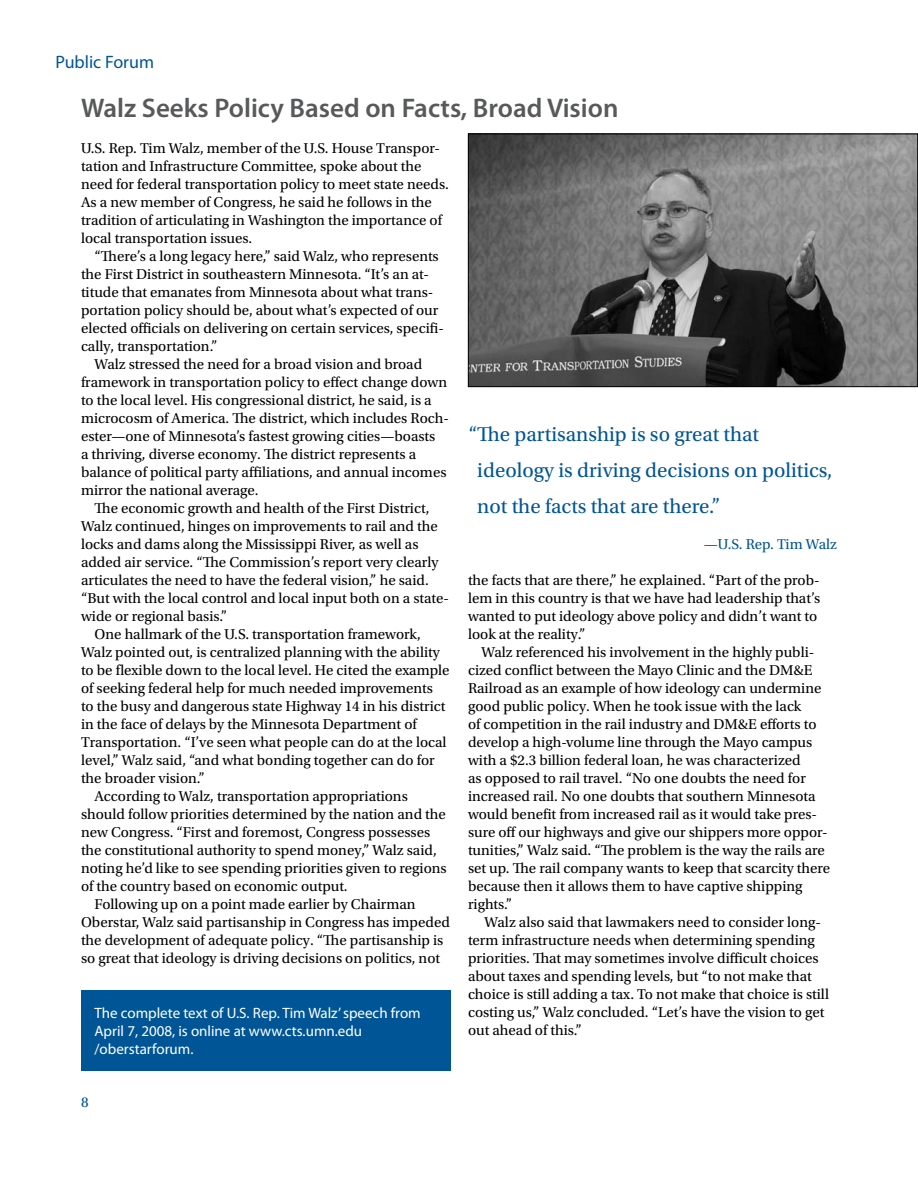
<style>
.page{position:relative;width:918px;height:1188px;background:#fff}
.page>*{position:absolute;margin:0;border:0;box-sizing:border-box;transform-origin:0 0}
.t1{font:600 27px "Myriad Pro";color:#58595b}
.t2{font:21px/36px "Utopia Std";color:#005596}
.t3{font:18px "Myriad Pro";color:#005596}
.t4{font:15px/18px "Utopia Std";color:#000}
.t5{font:15px/18px "Myriad Pro";color:#fff}
.t6{font:15px "Utopia Std";color:#005596}
</style>
<div class="page">
<div style="left:81px;top:990px;width:370px;height:81px;background:#005596"></div>
<img style="left:470px;top:136px;width:446px;height:249px">
<div style="left:468px;top:134px;width:450px;height:253px;border:1px solid #000"></div>
<p class="t3" style="left:55px;top:50px;width:100px">Public Forum</p>
<h1 class="t1" style="left:81px;top:91px;width:539px">Walz Seeks Policy Based on Facts, Broad Vision</h1>
<p class="t4" style="left:81px;top:139px;width:369px">U.S. Rep. Tim Walz, member of the U.S. House Transpor&shy;tation and Infrastructure Committee, spoke about the need for federal transportation policy to meet state needs.<br>As a new member of Congress, he said he follows in the tradition of articulating in Washington the importance of local transportation issues.</p>
<p class="t4" style="left:81px;top:247px;width:364px;text-indent:14px">“There’s a long legacy here,” said Walz, who represents the First District in southeastern Minnesota. “It’s an at&shy;titude that emanates from Minnesota about what trans&shy;portation policy should be, about what’s expected of our elected officials on delivering on certain services, specifi&shy;cally, transportation.”</p>
<p class="t4" style="left:81px;top:355px;width:370px;text-indent:14px">Walz stressed the need for a broad vision and broad framework in transportation policy to effect change down to the local level. His congressional district, he said, is a microcosm of America. The district, which includes Roch&shy;ester—one of Minnesota’s fastest growing cities—boasts<br>a thriving, diverse economy. The district represents a balance of political party affiliations, and annual incomes mirror the national average.</p>
<p class="t4" style="left:94px;top:499px;width:336px">The economic growth and health of the First District,</p>
<p class="t4" style="left:81px;top:517px;width:358px">Walz continued, hinges on improvements to rail and the</p>
<p class="t4" style="left:81px;top:535px;width:339px">locks and dams along the Mississippi River, as well as</p>
<p class="t4" style="left:81px;top:553px;width:359px">added air service. “The Commission’s report very clearly</p>
<p class="t4" style="left:81px;top:571px;width:349px">articulates the need to have the federal vision,” he said.</p>
<p class="t4" style="left:81px;top:589px;width:370px">“But with the local control and local input both on a state-</p>
<p class="t4" style="left:81px;top:607px;width:148px">wide or regional basis.”</p>
<p class="t4" style="left:94px;top:625px;width:328px">One hallmark of the U.S. transportation framework,</p>
<p class="t4" style="left:81px;top:643px;width:360px">Walz pointed out, is centralized planning with the ability</p>
<p class="t4" style="left:81px;top:661px;width:370px">to be flexible down to the local level. He cited the example</p>
<p class="t4" style="left:81px;top:679px;width:353px">of seeking federal help for much needed improvements</p>
<p class="t4" style="left:81px;top:697px;width:366px">to the busy and dangerous state Highway 14 in his district</p>
<p class="t4" style="left:81px;top:715px;width:337px">in the face of delays by the Minnesota Department of</p>
<p class="t4" style="left:81px;top:733px;width:367px">Transportation. “I’ve seen what people can do at the local</p>
<p class="t4" style="left:81px;top:751px;width:355px">level,” Walz said, “and what bonding together can do for</p>
<p class="t4" style="left:81px;top:769px;width:125px">the broader vision.”</p>
<p class="t4" style="left:94px;top:787px;width:315px">According to Walz, transportation appropriations</p>
<p class="t4" style="left:81px;top:805px;width:366px">should follow priorities determined by the nation and the</p>
<p class="t4" style="left:81px;top:823px;width:351px">new Congress. “First and foremost, Congress possesses</p>
<p class="t4" style="left:81px;top:841px;width:357px">the constitutional authority to spend money,” Walz said,</p>
<p class="t4" style="left:81px;top:859px;width:367px">noting he’d like to see spending priorities given to regions</p>
<p class="t4" style="left:81px;top:877px;width:268px">of the country based on economic output.</p>
<p class="t4" style="left:94px;top:895px;width:323px">Following up on a point made earlier by Chairman</p>
<p class="t4" style="left:81px;top:913px;width:370px">Oberstar, Walz said partisanship in Congress has impeded</p>
<p class="t4" style="left:81px;top:931px;width:364px">the development of adequate policy. “The partisanship is</p>
<p class="t4" style="left:81px;top:949px;width:361px">so great that ideology is driving decisions on politics, not</p>
<p class="t5" style="left:94px;top:1004px;width:328px">The complete text of U.S. Rep. Tim Walz’ speech from<br>April 7, 2008, is online at www.cts.umn.edu /oberstarforum.</p>
<p class="t6" style="left:81px;top:1094px;width:9px">8</p>
<h2 class="t2" style="left:477px;top:417px;width:357px;text-indent:-9px">“The partisanship is so great that ideology is driving decisions on politics, not the facts that are there.”</h2>
<p class="t6" style="left:704px;top:536px;width:135px">—U.S. Rep. Tim Walz</p>
<p class="t4" style="left:468px;top:571px;width:354px">the facts that are there,” he explained. “Part of the prob&shy;lem in this country is that we have had leadership that’s wanted to put ideology above policy and didn’t want to look at the reality.”</p>
<p class="t4" style="left:468px;top:643px;width:364px;text-indent:14px">Walz referenced his involvement in the highly publi&shy;cized conflict between the Mayo Clinic and the DM&amp;E Railroad as an example of how ideology can undermine good public policy. When he took issue with the lack<br>of competition in the rail industry and DM&amp;E efforts to develop a high-volume line through the Mayo campus with a $2.3 billion federal loan, he was characterized<br>as opposed to rail travel. “No one doubts the need for increased rail. No one doubts that southern Minnesota would benefit from increased rail as it would take pres&shy;sure off our highways and give our shippers more oppor&shy;tunities,” Walz said. “The problem is the way the rails are set up. The rail company wants to keep that scarcity there because then it allows them to have captive shipping rights.”</p>
<p class="t4" style="left:468px;top:913px;width:363px;text-indent:17px">Walz also said that lawmakers need to consider long&shy;term infrastructure needs when determining spending priorities. That may sometimes involve difficult choices about taxes and spending levels, but “to not make that choice is still adding a tax. To not make that choice is still costing us,” Walz concluded. “Let’s have the vision to get out ahead of this.”</p>
</div>
